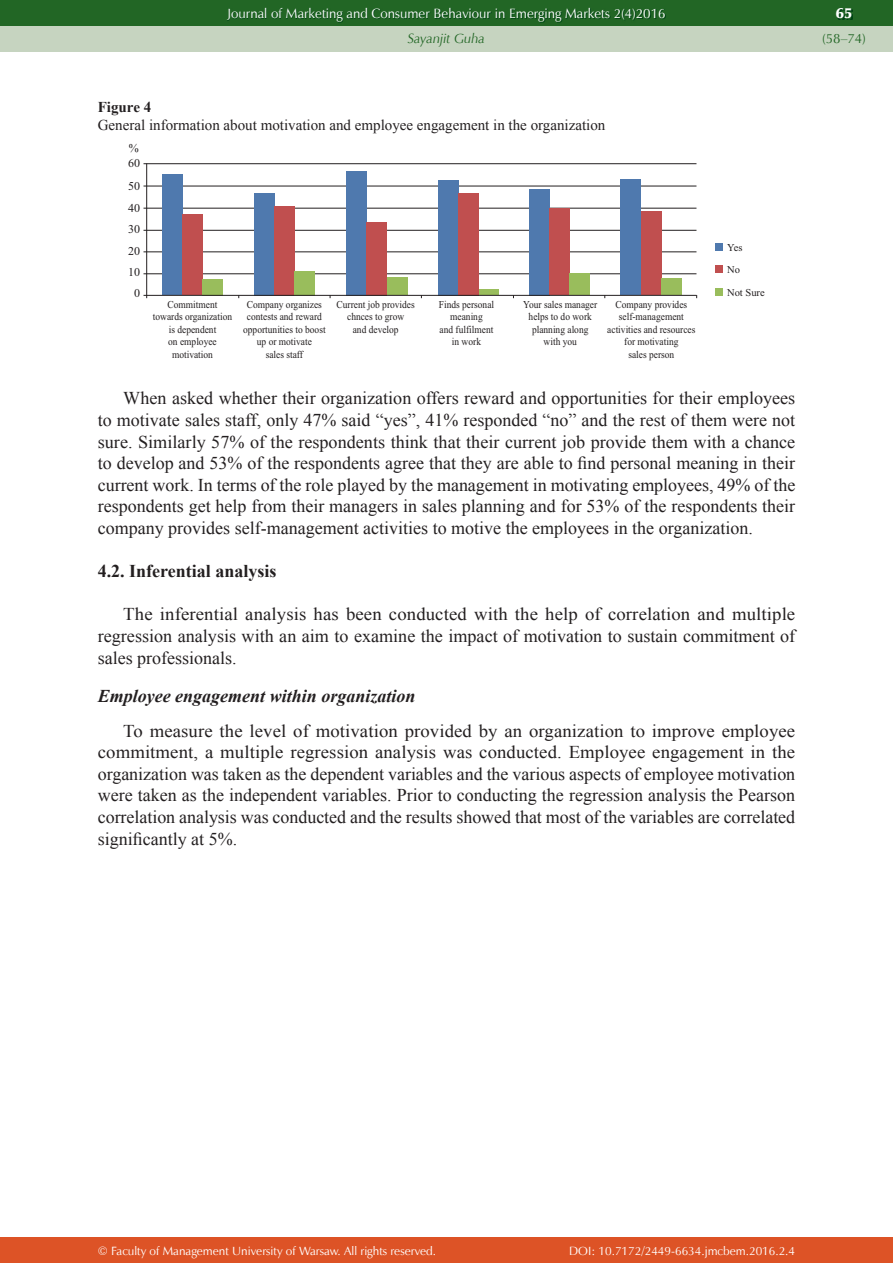
<style>
.page{position:relative;width:893px;height:1263px;background:#fff}
.page>*{position:absolute;margin:0;border:0;box-sizing:border-box;transform-origin:0 0}
.t1{font:18px/21.6px "Times New Roman";color:#231f20;text-align:justify;scale:1.04 1}
.t2{font:18px/21.6px "Times New Roman";color:#231f20;text-align:justify}
.t3{font:italic 700 18px "Times New Roman";color:#231f20}
.t4{font:700 18px "Times New Roman";color:#231f20}
.t5{font:15px "Times New Roman";color:#231f20}
.t6{font:700 15px "Times New Roman";color:#231f20}
.t7{font:15px "Zapf Humnst Ult EU";color:#fff}
.t8{font:13.5px "Zapf Humnst EU";color:#fff}
.t9{font:italic 13.5px "Zapf Humnst EU";color:#226625}
.t10{font:13.5px "Zapf Humnst EU";color:#226625}
.t11{font:12px "Zapf Humnst EU";color:#fff}
.t12{font:12px/21.5px "Times New Roman";color:#231f20}
.t13{font:10.5px/12.6px "Times New Roman";color:#231f20;text-align:center;scale:.9 1}
.t14{font:10.5px/22.8px "Times New Roman";color:#231f20}
</style>
<div class="page">
<div style="left:0;top:0;width:893px;height:51px;background:#c6d4c0"></div>
<div style="left:0;top:1237px;width:893px;height:26px;background:#dd5326"></div>
<div style="left:0;top:0;width:893px;height:26px;background:#226625"></div>
<img style="left:228px;top:9px;width:438px;height:14px">
<img style="left:837px;top:10px;width:16px;height:10px">
<div style="left:479px;top:290px;width:20px;height:5px;background:#99bd5c"></div>
<div style="left:715px;top:243px;width:8px;height:7px;background:#4f79ae"></div>
<div style="left:715px;top:265px;width:8px;height:8px;background:#c04f4f"></div>
<div style="left:715px;top:288px;width:8px;height:8px;background:#99bd5c"></div>
<hr style="left:143px;top:274px;width:553px;height:1px;background:#231f20">
<hr style="left:143px;top:252px;width:553px;height:1px;background:#231f20">
<hr style="left:143px;top:230px;width:553px;height:1px;background:#231f20">
<hr style="left:143px;top:208px;width:553px;height:1px;background:#231f20">
<hr style="left:143px;top:186px;width:553px;height:1px;background:#231f20">
<hr style="left:143px;top:163px;width:553px;height:1px;background:#231f20">
<hr style="left:146px;top:164px;width:1px;height:134px;background:#231f20">
<div style="left:162px;top:175px;width:20px;height:120px;background:#4f79ae"></div>
<div style="left:182px;top:214px;width:21px;height:81px;background:#c04f4f"></div>
<div style="left:203px;top:279px;width:20px;height:16px;background:#99bd5c"></div>
<div style="left:254px;top:193px;width:20px;height:102px;background:#4f79ae"></div>
<div style="left:274px;top:206px;width:21px;height:89px;background:#c04f4f"></div>
<div style="left:295px;top:271px;width:20px;height:24px;background:#99bd5c"></div>
<div style="left:346px;top:171px;width:21px;height:124px;background:#4f79ae"></div>
<div style="left:367px;top:222px;width:20px;height:73px;background:#c04f4f"></div>
<div style="left:387px;top:277px;width:20px;height:18px;background:#99bd5c"></div>
<div style="left:438px;top:180px;width:20px;height:115px;background:#4f79ae"></div>
<div style="left:458px;top:193px;width:21px;height:102px;background:#c04f4f"></div>
<div style="left:529px;top:189px;width:20px;height:106px;background:#4f79ae"></div>
<div style="left:549px;top:209px;width:20px;height:86px;background:#c04f4f"></div>
<div style="left:569px;top:273px;width:21px;height:22px;background:#99bd5c"></div>
<div style="left:621px;top:179px;width:20px;height:116px;background:#4f79ae"></div>
<div style="left:641px;top:211px;width:20px;height:84px;background:#c04f4f"></div>
<div style="left:661px;top:278px;width:20px;height:17px;background:#99bd5c"></div>
<hr style="left:143px;top:295px;width:553px;height:1px;background:#231f20">
<p class="t8" style="left:227px;top:5px;width:440px">Journal of Marketing and Consumer Behaviour in Emerging Markets 2(4)2016</p>
<p class="t9" style="left:408px;top:30px;width:79px">Sayanjit Guha</p>
<p class="t6" style="left:98px;top:99px;width:55px">Figure 4</p>
<p class="t5" style="left:98px;top:117px;width:509px">General information about motivation and employee engagement in the organization</p>
<p class="t12" style="left:129px;top:139px;width:11px">%</p>
<p class="t12" style="left:128px;top:153px;width:13px;line-height:23.1px">60<br>50</p>
<p class="t12" style="left:128px;top:198px;width:13px;text-align:center">40<br>30<br>20<br>10<br>0</p>
<p class="t13" style="left:153px;top:299px;width:90px">Commitment towards organization is dependent<br>on employee motivation</p>
<p class="t13" style="left:243px;top:299px;width:93px">Company organizes contests and reward opportunities to boost up or motivate<br>sales staff</p>
<p class="t13" style="left:337px;top:299px;width:88px">Current job provides chnces to grow<br>and develop</p>
<p class="t13" style="left:439px;top:299px;width:63px">Finds personal meaning<br>and fulfilment in work</p>
<p class="t13" style="left:523px;top:299px;width:84px">Your sales manager helps to do work planning along with you</p>
<p class="t13" style="left:607px;top:299px;width:99px">Company provides self-management activities and resources for motivating<br>sales person</p>
<p class="t14" style="left:727px;top:237px;width:17px">Yes</p>
<p class="t14" style="left:727px;top:259px;width:39px">No<br>Not Sure</p>
<p class="t2" style="left:98px;top:387px;width:699px;text-indent:26px">When asked whether their organization offers reward and opportunities for their employees to motivate sales staff, only 47% said “yes”, 41% responded “no” and the rest of them were not sure. Similarly 57% of the respondents think that their current job provide them with a chance to develop and 53% of the respondents agree that they are able to find personal meaning in their current work. In terms of the role played by the management in motivating employees, 49% of the respondents get help from their managers in sales planning and for 53% of the respondents their company provides self-management activities to motive the employees in the organization.</p>
<p class="t4" style="left:98px;top:561px;width:180px">4.2. Inferential analysis</p>
<p class="t1" style="left:98px;top:603px;width:672px;text-indent:26px">The inferential analysis has been conducted with the help of correlation and multiple regression analysis with an aim to examine the impact of motivation to sustain commitment of sales professionals.</p>
<p class="t3" style="left:98px;top:686px;width:319px">Employee engagement within organization</p>
<p class="t1" style="left:98px;top:720px;width:672px;text-indent:26px">To measure the level of motivation provided by an organization to improve employee commitment, a multiple regression analysis was conducted. Employee engagement in the organization was taken as the dependent variables and the various aspects of employee motivation were taken as the independent variables. Prior to conducting the regression analysis the Pearson correlation analysis was conducted and the results showed that most of the variables are correlated significantly at 5%.</p>
<p class="t7" style="left:836px;top:4px;width:18px">65</p>
<p class="t10" style="left:822px;top:30px;width:45px">(58–74)</p>
<p class="t11" style="left:98px;top:1243px;width:340px">© Faculty of Management University of Warsaw. All rights reserved.</p>
<p class="t11" style="left:569px;top:1243px;width:227px">DOI: 10.7172/2449-6634.jmcbem.2016.2.4</p>
</div>
